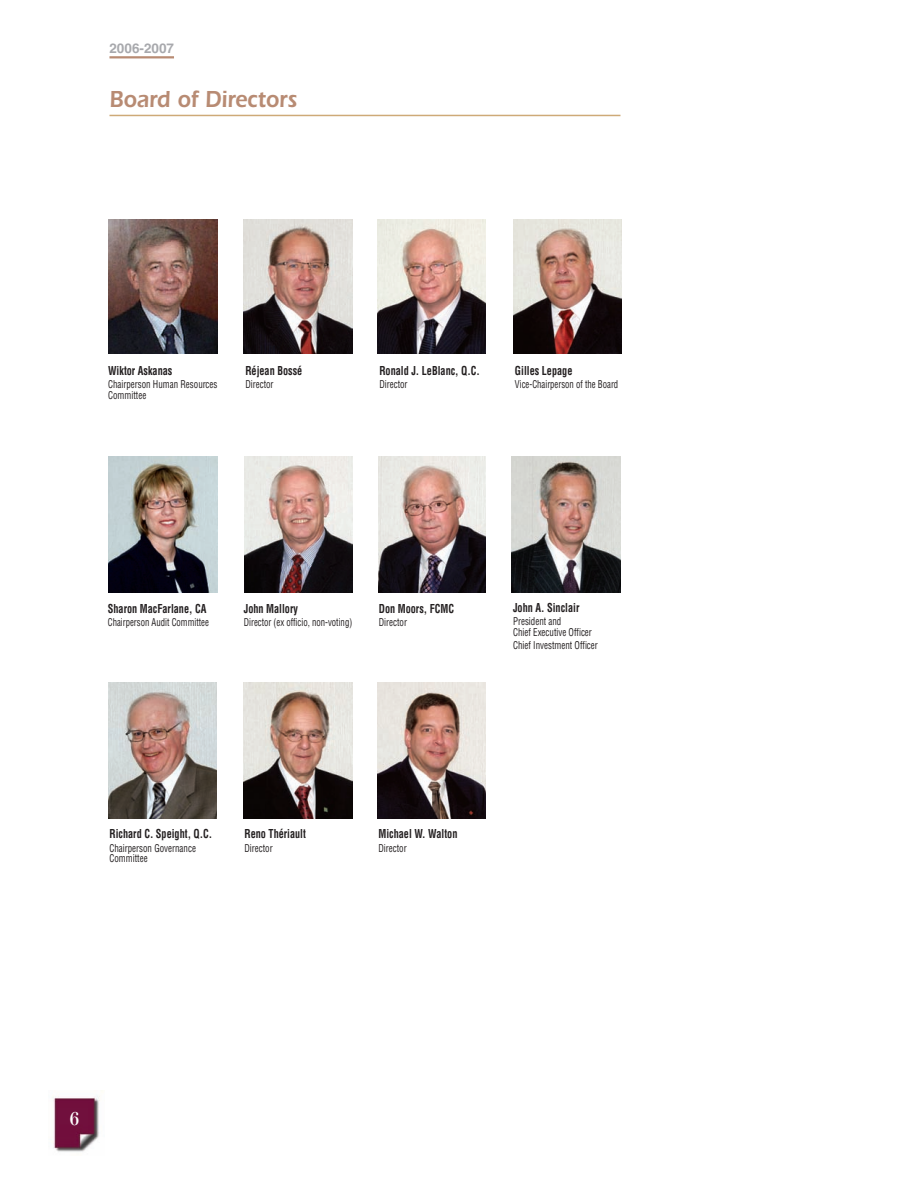
<style>
.page{position:relative;width:918px;height:1188px;background:#fff}
.page>*{position:absolute;margin:0;border:0;box-sizing:border-box;transform-origin:0 0}
.t1{font:600 24px "Itc Eras";color:#b88b73;scale:.9 1}
.t2{font:600 18px "Tiffany";color:#fff;scale:.8 1}
.t3{font:700 13.5px "Helvetica";color:#a8a9ad}
.t4{font:700 condensed 12px "Helvetica";color:#231f20;scale:.85 1}
.t5{font:condensed 10.5px/10.5px "Helvetica";color:#231f20;scale:.85 1}
.t6{font:condensed 10.5px "Helvetica";color:#231f20;scale:.83 1}
</style>
<div class="page">
<img style="left:53px;top:1096px;width:47px;height:56px">
<img style="left:243px;top:683px;width:109px;height:136px">
<img style="left:108px;top:219px;width:109px;height:135px">
<img style="left:108px;top:456px;width:109px;height:136px">
<img style="left:378px;top:683px;width:108px;height:136px">
<img style="left:244px;top:219px;width:108px;height:135px">
<img style="left:378px;top:219px;width:108px;height:135px">
<img style="left:244px;top:456px;width:108px;height:136px">
<img style="left:512px;top:456px;width:109px;height:136px">
<img style="left:378px;top:456px;width:108px;height:136px">
<img style="left:514px;top:219px;width:107px;height:135px">
<img style="left:108px;top:683px;width:109px;height:136px">
<hr style="left:109px;top:56px;width:65px;height:2px;background:#b88b73">
<hr style="left:109px;top:115px;width:511px;height:1px;background:#ceaa78">
<p class="t3" style="left:109px;top:44px;width:66px">2006-2007</p>
<h1 class="t1" style="left:109px;top:91px;width:210px">Board of Directors</h1>
<p class="t4" style="left:108px;top:366px;width:77px">Wiktor Askanas</p>
<p class="t5" style="left:108px;top:380px;width:130px">Chairperson Human Resources<br>Committee</p>
<p class="t4" style="left:245px;top:366px;width:68px">Réjean Bossé</p>
<p class="t5" style="left:245px;top:380px;width:35px">Director</p>
<p class="t4" style="left:379px;top:366px;width:120px">Ronald J. LeBlanc, Q.C.</p>
<p class="t5" style="left:379px;top:380px;width:35px">Director</p>
<p class="t4" style="left:515px;top:366px;width:69px">Gilles Lepage</p>
<p class="t6" style="left:515px;top:380px;width:126px">Vice-Chairperson of the Board</p>
<p class="t4" style="left:108px;top:604px;width:117px">Sharon MacFarlane, CA</p>
<p class="t6" style="left:108px;top:618px;width:123px">Chairperson Audit Committee</p>
<p class="t4" style="left:244px;top:604px;width:65px">John Mallory</p>
<p class="t6" style="left:244px;top:618px;width:132px">Director (ex officio, non-voting)</p>
<p class="t4" style="left:379px;top:604px;width:90px">Don Moors, FCMC</p>
<p class="t5" style="left:379px;top:618px;width:35px">Director</p>
<p class="t4" style="left:513px;top:603px;width:79px">John A. Sinclair</p>
<p class="t5" style="left:513px;top:617px;width:94px">President and<br>Chief Executive Officer</p>
<p class="t5" style="left:513px;top:640px;width:101px">Chief Investment Officer</p>
<p class="t4" style="left:110px;top:829px;width:122px">Richard C. Speight, Q.C.</p>
<p class="t5" style="left:110px;top:844px;width:103px">Chairperson Governance<br>Committee</p>
<p class="t4" style="left:244px;top:829px;width:74px">Reno Thériault</p>
<p class="t5" style="left:244px;top:843px;width:35px">Director</p>
<p class="t4" style="left:378px;top:829px;width:94px">Michael W. Walton</p>
<p class="t5" style="left:378px;top:843px;width:35px">Director</p>
<h2 class="t2" style="left:70px;top:1112px;width:12px">6</h2>
</div>
